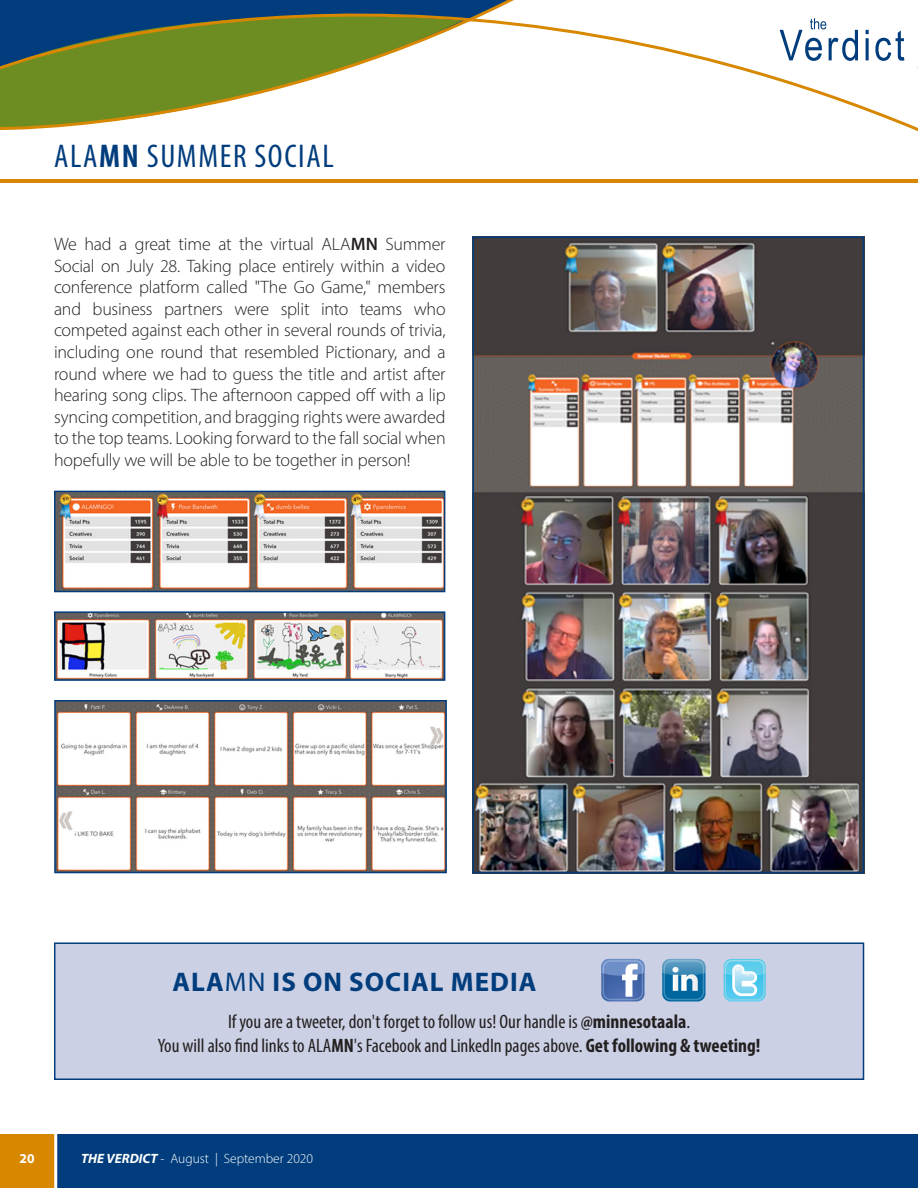
<style>
.page{position:relative;width:918px;height:1188px;background:#fff}
.page>*{position:absolute;margin:0;border:0;box-sizing:border-box;transform-origin:0 0}
.Page_Header{font:condensed 33px "Myriad Pro";letter-spacing:.05em;color:#013d7d}
.Body_Text{font:700 27px "Myriad Pro";letter-spacing:.04em;color:#013d7d}
.Body_Text-2{font:condensed 19.5px/23.4px "Myriad Pro";color:#231f20;text-align:center}
.Body_Text-3{font:300 18px/21.6px "Myriad Pro";letter-spacing:-.01em;color:#231f20;text-align:justify}
.t1{font:300 13.5px "Myriad Pro";color:#fff}
.t2{font:700 13.5px "Myriad Pro";color:#fff}
.s1{font-weight:700}
.s2{font-weight:600}
.s3{font-weight:400}
.s4{font-weight:700;font-style:italic}
</style>
<div class="page">
<div style="left:0;top:1134px;width:918px;height:54px;background:#013d7d"></div>
<div style="left:0;top:1134px;width:56px;height:54px;background:#d78800"></div>
<hr style="left:54px;top:1129px;width:3px;height:59px;background:#fff">
<hr style="left:0;top:180px;width:918px;height:3px;background:#d78800">
<svg style="left:541px;top:18px;width:374px;height:112px"></svg>
<svg style="left:0;top:0;width:541px;height:130px"></svg>
<svg style="left:915px;top:66px;width:3px;height:66px"></svg>
<img style="left:475px;top:240px;width:386px;height:630px">
<div style="left:472px;top:237px;width:392px;height:636px;border:2px solid #013d7d"></div>
<div style="left:55px;top:943px;width:809px;height:136px;background:#cbd0e4"></div>
<div style="left:54px;top:942px;width:810px;height:138px;border:2px solid #013d7d"></div>
<svg style="left:601px;top:959px;width:44px;height:42px;background:#7892c5"></svg>
<div style="left:662px;top:959px;width:43px;height:42px;background:#0b6ea5;border-radius:8px"></div>
<svg style="left:662px;top:959px;width:43px;height:41px"></svg>
<svg style="left:724px;top:959px;width:42px;height:42px;background:#88d7f0"></svg>
<svg style="left:54px;top:490px;width:392px;height:103px"></svg>
<img style="left:54px;top:611px;width:392px;height:70px">
<svg style="left:54px;top:700px;width:393px;height:174px"></svg>
<p class="Page_Header" style="left:54px;top:136px;width:281px">ALA<span class="s1">MN</span> SUMMER SOCIAL</p>
<p class="Body_Text-3" style="left:54px;top:233px;width:393px">We had a great time at the virtual ALA<span class="s2">MN</span> Summer Social on July 28. Taking place entirely within a video conference platform called "The Go Game," members and business partners were split into teams who competed against each other in several rounds of trivia, including one round that resembled Pictionary, and a round where we had to guess the title and artist after hearing song clips. The afternoon capped off with a lip syncing competition, and bragging rights were awarded to the top teams. Looking forward to the fall social when hopefully we will be able to be together in person!</p>
<p class="Body_Text" style="left:172px;top:965px;width:366px">ALA<span class="s3">MN</span> IS ON SOCIAL MEDIA</p>
<p class="Body_Text-2" style="left:158px;top:1010px;width:604px">If you are a tweeter, don't forget to follow us! Our handle is <span class="s1">@minnesotaala</span>.<br>You will also find links to ALA<span class="s1">MN</span>'s Facebook and LinkedIn pages above. <span class="s1">Get following &amp; tweeting!</span></p>
<p class="t2" style="left:20px;top:1149px;width:16px">20</p>
<p class="t1" style="left:81px;top:1150px;width:234px"><span class="s4">THE VERDICT</span> - August | September 2020</p>
</div>
